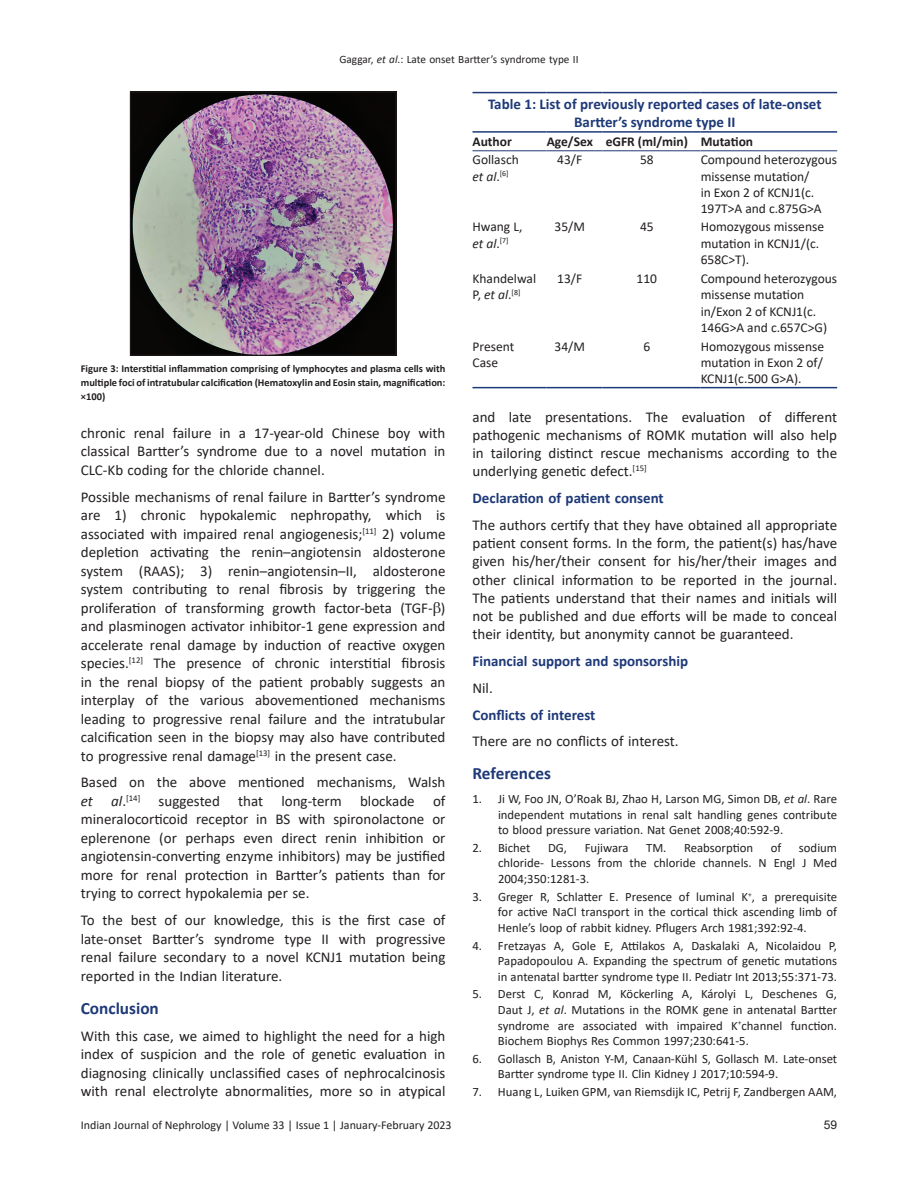
<style>
.page{position:relative;width:918px;height:1188px;background:#fff}
.page>*{position:absolute;margin:0;border:0;box-sizing:border-box;transform-origin:0 0}
.t1{font:700 17.25px "Calibri";color:#1e3978}
.TX{font:15px/18.5px "Calibri";color:#231f20;text-align:justify}
.TT{font:700 15px/18px "Calibri";color:#1e3978;text-align:center}
.TB{font:13.5px/16.2px "Calibri";color:#231f20}
.TBL{font:13.5px/16.2px "Calibri";color:#231f20}
.TCH{font:700 13.5px "Calibri";color:#231f20}
.REF{font:12.75px/15.6px "Calibri";color:#231f20;text-align:justify}
.t2{font:12px "Calibri";color:#231f20}
.t3{font:12px "Arial";color:#231f20}
.t4{font:11.25px "Calibri";color:#231f20}
.FGC{font:700 10.5px/13.6px "Calibri";color:#231f20;text-align:justify}
.s1{font-style:italic}
</style>
<div class="page">
<hr style="left:472px;top:387px;width:65px;height:1px;background:#1e3978">
<hr style="left:547px;top:387px;width:46px;height:1px;background:#1e3978">
<hr style="left:603px;top:387px;width:88px;height:1px;background:#1e3978">
<hr style="left:701px;top:387px;width:136px;height:1px;background:#1e3978">
<hr style="left:472px;top:150px;width:65px;height:1px;background:#1e3978">
<hr style="left:547px;top:150px;width:46px;height:1px;background:#1e3978">
<hr style="left:603px;top:150px;width:88px;height:1px;background:#1e3978">
<hr style="left:701px;top:150px;width:136px;height:1px;background:#1e3978">
<hr style="left:472px;top:92px;width:65px;height:1px;background:#1e3978">
<hr style="left:547px;top:92px;width:46px;height:1px;background:#1e3978">
<hr style="left:603px;top:92px;width:88px;height:1px;background:#1e3978">
<hr style="left:701px;top:92px;width:136px;height:1px;background:#1e3978">
<hr style="left:472px;top:131px;width:65px;height:2px;background:#1e3978">
<svg style="left:537px;top:131px;width:10px;height:2px"></svg>
<hr style="left:547px;top:131px;width:46px;height:2px;background:#1e3978">
<svg style="left:593px;top:131px;width:10px;height:2px"></svg>
<hr style="left:603px;top:131px;width:88px;height:2px;background:#1e3978">
<svg style="left:691px;top:131px;width:10px;height:2px"></svg>
<hr style="left:701px;top:131px;width:136px;height:2px;background:#1e3978">
<img style="left:132px;top:94px;width:262px;height:259px">
<div style="left:130px;top:92px;width:266px;height:263px;border:1px solid #231f20"></div>
<p class="t4" style="left:339px;top:51px;width:241px">Gaggar, <span class="s1">et al</span>.: Late onset Bartter’s syndrome type II</p>
<p class="FGC" style="left:81px;top:362px;width:366px">Figure 3: Interstitial inflammation comprising of lymphocytes and plasma cells with multiple foci of intratubular calcification (Hematoxylin and Eosin stain, magnification: ×100)</p>
<p class="TX" style="left:81px;top:423px;width:366px">chronic renal failure in a 17‑year‑old Chinese boy with classical Bartter’s syndrome due to a novel mutation in CLC‑Kb coding for the chloride channel.</p>
<p class="TX" style="left:81px;top:487px;width:366px">Possible mechanisms of renal failure in Bartter’s syndrome are 1) chronic hypokalemic nephropathy, which is associated with impaired renal angiogenesis;<sup>[11]</sup> 2) volume depletion activating the renin–angiotensin aldosterone system (RAAS); 3) renin–angiotensin–II, aldosterone system contributing to renal fibrosis by triggering the proliferation of transforming growth factor‑beta (TGF‑ ) and plasminogen activator inhibitor‑1 gene expression and accelerate renal damage by induction of reactive oxygen species.<sup>[12]</sup> The presence of chronic interstitial fibrosis in the renal biopsy of the patient probably suggests an interplay of the various abovementioned mechanisms leading to progressive renal failure and the intratubular calcification seen in the biopsy may also have contributed to progressive renal damage<sup>[13]</sup> in the present case.</p>
<p class="TX" style="left:81px;top:773px;width:366px">Based on the above mentioned mechanisms, Walsh <span class="s1">et al</span>.<sup>[14]</sup> suggested that long‑term blockade of mineralocorticoid receptor in BS with spironolactone or eplerenone (or perhaps even direct renin inhibition or angiotensin‑converting enzyme inhibitors) may be justified more for renal protection in Bartter’s patients than for trying to correct hypokalemia per se.</p>
<p class="TX" style="left:81px;top:911px;width:366px">To the best of our knowledge, this is the first case of late‑onset Bartter’s syndrome type II with progressive renal failure secondary to a novel KCNJ1 mutation being reported in the Indian literature.</p>
<h1 class="t1" style="left:81px;top:996px;width:80px">Conclusion</h1>
<p class="TX" style="left:81px;top:1026px;width:366px">With this case, we aimed to highlight the need for a high index of suspicion and the role of genetic evaluation in diagnosing clinically unclassified cases of nephrocalcinosis with renal electrolyte abnormalities, more so in atypical</p>
<p class="TT" style="left:488px;top:95px;width:335px">Table 1: List of previously reported cases of late‑onset<br>Bartter’s syndrome type II</p>
<p class="TCH" style="left:472px;top:132px;width:41px">Author</p>
<p class="TCH" style="left:547px;top:132px;width:48px">Age/Sex</p>
<p class="TCH" style="left:606px;top:132px;width:84px">eGFR (ml/min)</p>
<p class="TCH" style="left:701px;top:132px;width:54px">Mutation</p>
<p class="TB" style="left:472px;top:151px;width:48px">Gollasch <span class="s1">et al</span>.<sup>[6]</sup></p>
<p class="TB" style="left:557px;top:151px;width:27px">43/F</p>
<p class="TB" style="left:640px;top:151px;width:15px">58</p>
<p class="TB" style="left:701px;top:151px;width:138px">Compound heterozygous missense mutation/<br>in Exon 2 of KCNJ1(c.<br>197T&gt;A and c.875G&gt;A</p>
<p class="TB" style="left:472px;top:219px;width:52px">Hwang L, <span class="s1">et al</span>.<sup>[7]</sup></p>
<p class="TB" style="left:555px;top:219px;width:32px">35/M</p>
<p class="TB" style="left:640px;top:219px;width:15px">45</p>
<p class="TB" style="left:701px;top:219px;width:125px">Homozygous missense mutation in KCNJ1/(c.<br>658C&gt;T).</p>
<p class="TB" style="left:472px;top:270px;width:65px">Khandelwal<br>P, <span class="s1">et al</span>.<sup>[8]</sup></p>
<p class="TBL" style="left:557px;top:270px;width:27px">13/F</p>
<p class="TBL" style="left:637px;top:270px;width:22px">110</p>
<p class="TBL" style="left:701px;top:270px;width:138px">Compound heterozygous missense mutation in/Exon 2 of KCNJ1(c.<br>146G&gt;A and c.657C&gt;G)</p>
<p class="TBL" style="left:472px;top:338px;width:43px">Present<br>Case</p>
<p class="TBL" style="left:555px;top:338px;width:32px">34/M</p>
<p class="TBL" style="left:643px;top:338px;width:8px">6</p>
<p class="TBL" style="left:701px;top:338px;width:125px;text-align:justify">Homozygous missense mutation in Exon 2 of/ KCNJ1(c.500 G&gt;A).</p>
<p class="TX" style="left:472px;top:407px;width:366px">and late presentations. The evaluation of different pathogenic mechanisms of ROMK mutation will also help in tailoring distinct rescue mechanisms according to the underlying genetic defect.<sup>[15]</sup></p>
<h2 class="TT" style="left:472px;top:489px;width:193px">Declaration of patient consent</h2>
<p class="TX" style="left:472px;top:515px;width:366px">The authors certify that they have obtained all appropriate patient consent forms. In the form, the patient(s) has/have given his/her/their consent for his/her/their images and other clinical information to be reported in the journal.<br>The patients understand that their names and initials will not be published and due efforts will be made to conceal their identity, but anonymity cannot be guaranteed.</p>
<h2 class="TT" style="left:472px;top:652px;width:217px">Financial support and sponsorship</h2>
<p class="TX" style="left:472px;top:678px;width:22px">Nil.</p>
<h2 class="TT" style="left:472px;top:705px;width:124px">Conflicts of interest</h2>
<p class="TX" style="left:472px;top:732px;width:208px">There are no conflicts of interest.</p>
<h1 class="t1" style="left:472px;top:761px;width:80px">References</h1>
<p class="REF" style="left:498px;top:791px;width:341px;text-indent:-26px">1. Ji W, Foo JN, O’Roak BJ, Zhao H, Larson MG, Simon DB, <span class="s1">et al</span>. Rare independent mutations in renal salt handling genes contribute to blood pressure variation. Nat Genet 2008;40:592‑9.</p>
<p class="REF" style="left:472px;top:840px;width:59px">2. Bichet</p>
<p class="REF" style="left:548px;top:840px;width:21px">DG,</p>
<p class="REF" style="left:585px;top:840px;width:45px">Fujiwara</p>
<p class="REF" style="left:646px;top:840px;width:109px">TM. Reabsorption</p>
<p class="REF" style="left:771px;top:840px;width:12px">of</p>
<p class="REF" style="left:498px;top:840px;width:341px;text-indent:301px">sodium chloride‑ Lessons from the chloride channels. N Engl J Med 2004;350:1281‑3.</p>
<p class="REF" style="left:498px;top:888px;width:341px;text-indent:-25px">3. Greger R, Schlatter E. Presence of luminal K<sup>+</sup>, a prerequisite for active NaCl transport in the cortical thick ascending limb of Henle’s loop of rabbit kidney. Pflugers Arch 1981;392:92‑4.</p>
<p class="REF" style="left:498px;top:937px;width:341px;text-indent:-26px">4. Fretzayas A, Gole E, Attilakos A, Daskalaki A, Nicolaidou P, Papadopoulou A. Expanding the spectrum of genetic mutations in antenatal bartter syndrome type II. Pediatr Int 2013;55:371‑73.</p>
<p class="REF" style="left:498px;top:986px;width:341px;text-indent:-26px">5. Derst C, Konrad M, Köckerling A, Károlyi L, Deschenes G, Daut J, <span class="s1">et al</span>. Mutations in the ROMK gene in antenatal Bartter syndrome are associated with impaired K<sup>+</sup>channel function.<br>Biochem Biophys Res Common 1997;230:641‑5.</p>
<p class="REF" style="left:498px;top:1051px;width:341px;text-indent:-26px">6. Gollasch B, Aniston Y‑M, Canaan‑Kühl S, Gollasch M. Late‑onset<br>Bartter syndrome type II. Clin Kidney J 2017;10:594‑9.</p>
<p class="REF" style="left:472px;top:1084px;width:366px">7. Huang L, Luiken GPM, van Riemsdijk IC, Petrij F, Zandbergen AAM,</p>
<p class="t2" style="left:81px;top:1116px;width:372px">Indian Journal of Nephrology | Volume 33 | Issue 1 | January-February 2023</p>
<p class="t3" style="left:824px;top:1116px;width:15px">59</p>
</div>
